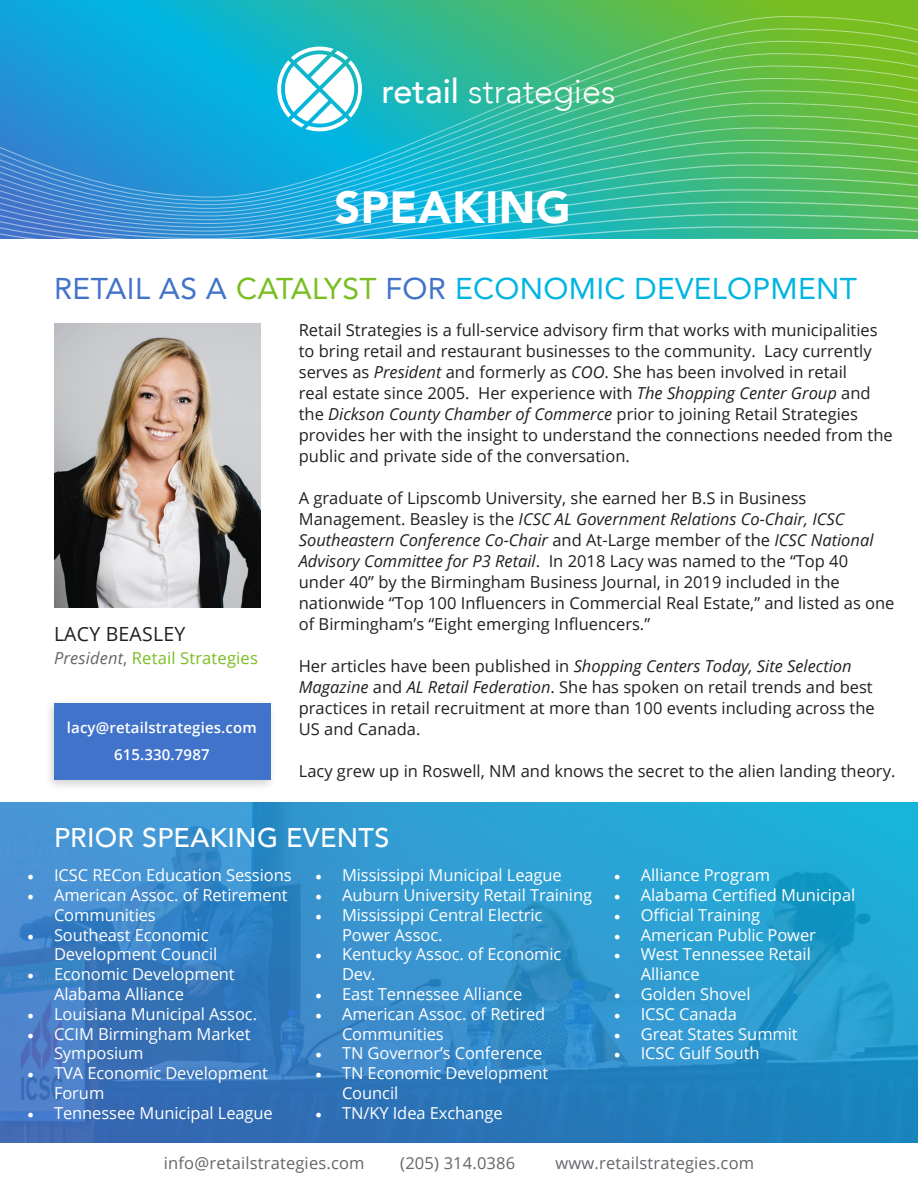
<style>
.page{position:relative;width:918px;height:1188px;background:#fff}
.page>*{position:absolute;margin:0;border:0;box-sizing:border-box;transform-origin:0 0}
.t1{font:900 45px "Avenir";letter-spacing:.01em;color:#fff}
.t2{font:300 34.05px "Avenir";color:#fff}
.t3{font:30px "Avenir";letter-spacing:.01em;color:#00b5e2}
.t4{font:500 27px "Avenir";letter-spacing:.01em;color:#fff}
.t5{font:19.5px "Open Sans";letter-spacing:.01em;color:#231f20}
.t6{font:16.5px/21px "Open Sans";color:#231f20}
.t7{font:16.5px/19.8px "Open Sans";letter-spacing:-.005em;color:#fff}
.t8{font:16.5px "Open Sans";letter-spacing:.01em;color:#63666a}
.t9{font:16.5px "Open Sans";letter-spacing:.01em;color:#78be20}
.t10{font:600 15px/27px "Open Sans";letter-spacing:.01em;color:#fff;text-align:center}
.s1{font-weight:500}
.s2{color:#4073c9}
.s3{color:#78be20}
.s4{font-style:italic;color:#63666a}
.s5{color:#63666a}
.s6{font-style:italic}
.s7{font-family:"Minion Pro";font-size:18px}
</style>
<div class="page">
<svg style="left:0;top:803px;width:918px;height:340px;background:#308dc8"></svg>
<svg style="left:0;top:0;width:918px;height:16px;background:#3db87f"></svg>
<img style="left:54px;top:324px;width:206px;height:283px">
<svg style="left:0;top:236px;width:918px;height:3px;background:#37abbe"></svg>
<svg style="left:0;top:232px;width:918px;height:4px;background:#36abbd"></svg>
<svg style="left:0;top:228px;width:918px;height:4px;background:#3badbf"></svg>
<svg style="left:0;top:225px;width:918px;height:3px;background:#3caebf"></svg>
<svg style="left:0;top:221px;width:918px;height:4px;background:#36acbb"></svg>
<svg style="left:0;top:217px;width:918px;height:4px;background:#38adbc"></svg>
<svg style="left:0;top:213px;width:918px;height:4px;background:#3bafbd"></svg>
<svg style="left:0;top:209px;width:918px;height:4px;background:#36adb8"></svg>
<svg style="left:0;top:205px;width:918px;height:4px;background:#38aeb9"></svg>
<svg style="left:0;top:198px;width:918px;height:4px;background:#36aeb6"></svg>
<svg style="left:0;top:16px;width:918px;height:182px;background:#37b39d"></svg>
<svg style="left:277px;top:47px;width:89px;height:84px"></svg>
<div style="left:44px;top:699px;width:233px;height:93px;background:#231f20;opacity:.2"></div>
<div style="left:54px;top:703px;width:217px;height:76px;background:#4073c9"></div>
<p class="t2" style="left:382px;top:71px;width:235px"><span class="s1">retail</span> strategies</p>
<p class="t1" style="left:334px;top:169px;width:238px">SPEAKING</p>
<p class="t3" style="left:54px;top:264px;width:805px"><span class="s2">RETAIL AS A</span> <span class="s3">CATALYST</span> <span class="s2">FOR</span> ECONOMIC DEVELOPMENT</p>
<p class="t5" style="left:54px;top:621px;width:133px">LACY BEASLEY</p>
<p class="t9" style="left:54px;top:647px;width:205px"><span class="s4">President</span><span class="s5">,</span> Retail Strategies</p>
<p class="t10" style="left:67px;top:714px;width:191px">lacy@retailstrategies.com<br>615.330.7987</p>
<p class="t6" style="left:299px;top:319px;width:595px">Retail Strategies is a full-service advisory firm that works with municipalities to bring retail and restaurant businesses to the community. Lacy currently serves as <span class="s6">President</span> and formerly as <span class="s6">COO</span>. She has been involved in retail<br>real estate since 2005. Her experience with <span class="s6">The Shopping Center Group</span> and the <span class="s6">Dickson County Chamber of Commerce</span> prior to joining Retail Strategies provides her with the insight to understand the connections needed from the public and private side of the conversation.</p>
<p class="t6" style="left:299px;top:487px;width:597px">A graduate of Lipscomb University, she earned her B.S in Business Management. Beasley is the <span class="s6">ICSC AL Government Relations Co-Chair, ICSC Southeastern Conference Co-Chair</span> and At-Large member of the <span class="s6">ICSC National Advisory Committee for P3 Retail</span>. In 2018 Lacy was named to the “Top 40 under 40” by the Birmingham Business Journal, in 2019 included in the nationwide “Top 100 Influencers in Commercial Real Estate,” and listed as one of Birmingham’s “Eight emerging Influencers.”</p>
<p class="t6" style="left:299px;top:655px;width:578px">Her articles have been published in <span class="s6">Shopping Centers Today, Site Selection Magazine</span> and <span class="s6">AL Retail Federation</span>. She has spoken on retail trends and best practices in retail recruitment at more than 100 events including across the US and Canada.</p>
<p class="t6" style="left:299px;top:760px;width:598px">Lacy grew up in Roswell, NM and knows the secret to the alien landing theory.</p>
<p class="t4" style="left:54px;top:814px;width:337px">PRIOR SPEAKING EVENTS</p>
<p class="t7" style="left:27px;top:865px;width:266px"><span class="s7">•</span> ICSC RECon Education Sessions</p>
<p class="t7" style="left:54px;top:885px;width:235px;text-indent:-27px"><span class="s7">•</span> American Assoc. of Retirement<br>Communities</p>
<p class="t7" style="left:54px;top:924px;width:165px;text-indent:-27px"><span class="s7">•</span> Southeast Economic<br>Development Council</p>
<p class="t7" style="left:54px;top:964px;width:182px;text-indent:-27px"><span class="s7">•</span> Economic Development<br>Alabama Alliance</p>
<p class="t7" style="left:27px;top:1003px;width:232px"><span class="s7">•</span> Louisiana Municipal Assoc.</p>
<p class="t7" style="left:54px;top:1023px;width:198px;text-indent:-27px"><span class="s7">•</span> CCIM Birmingham Market<br>Symposium</p>
<p class="t7" style="left:54px;top:1063px;width:216px;text-indent:-27px"><span class="s7">•</span> TVA Economic Development<br>Forum</p>
<p class="t7" style="left:27px;top:1102px;width:247px"><span class="s7">•</span> Tennessee Municipal League</p>
<p class="t7" style="left:315px;top:865px;width:248px"><span class="s7">•</span> Mississippi Municipal League</p>
<p class="t7" style="left:315px;top:885px;width:279px"><span class="s7">•</span> Auburn University Retail Training</p>
<p class="t7" style="left:342px;top:904px;width:202px;text-indent:-27px"><span class="s7">•</span> Mississippi Central Electric<br>Power Assoc.</p>
<p class="t7" style="left:342px;top:944px;width:221px;text-indent:-27px"><span class="s7">•</span> Kentucky Assoc. of Economic<br>Dev.</p>
<p class="t7" style="left:315px;top:984px;width:209px"><span class="s7">•</span> East Tennessee Alliance</p>
<p class="t7" style="left:342px;top:1003px;width:205px;text-indent:-27px"><span class="s7">•</span> American Assoc. of Retired<br>Communities</p>
<p class="t7" style="left:315px;top:1043px;width:229px"><span class="s7">•</span> TN Governor’s Conference</p>
<p class="t7" style="left:342px;top:1063px;width:208px;text-indent:-27px"><span class="s7">•</span> TN Economic Development<br>Council</p>
<p class="t7" style="left:315px;top:1102px;width:189px"><span class="s7">•</span> TN/KY Idea Exchange</p>
<p class="t7" style="left:614px;top:865px;width:158px"><span class="s7">•</span> Alliance Program</p>
<p class="t7" style="left:614px;top:885px;width:243px"><span class="s7">•</span> Alabama Certified Municipal</p>
<p class="t7" style="left:614px;top:904px;width:148px"><span class="s7">•</span> Official Training</p>
<p class="t7" style="left:614px;top:924px;width:204px"><span class="s7">•</span> American Public Power</p>
<p class="t7" style="left:641px;top:944px;width:172px;text-indent:-27px"><span class="s7">•</span> West Tennessee Retail<br>Alliance</p>
<p class="t7" style="left:614px;top:984px;width:138px"><span class="s7">•</span> Golden Shovel</p>
<p class="t7" style="left:614px;top:1003px;width:125px"><span class="s7">•</span> ICSC Canada</p>
<p class="t7" style="left:614px;top:1023px;width:185px"><span class="s7">•</span> Great States Summit</p>
<p class="t7" style="left:614px;top:1043px;width:147px"><span class="s7">•</span> ICSC Gulf South</p>
<p class="t8" style="left:164px;top:1152px;width:202px">info@retailstrategies.com</p>
<p class="t8" style="left:400px;top:1152px;width:116px">(205) 314.0386</p>
<p class="t8" style="left:556px;top:1152px;width:200px">www.retailstrategies.com</p>
</div>
